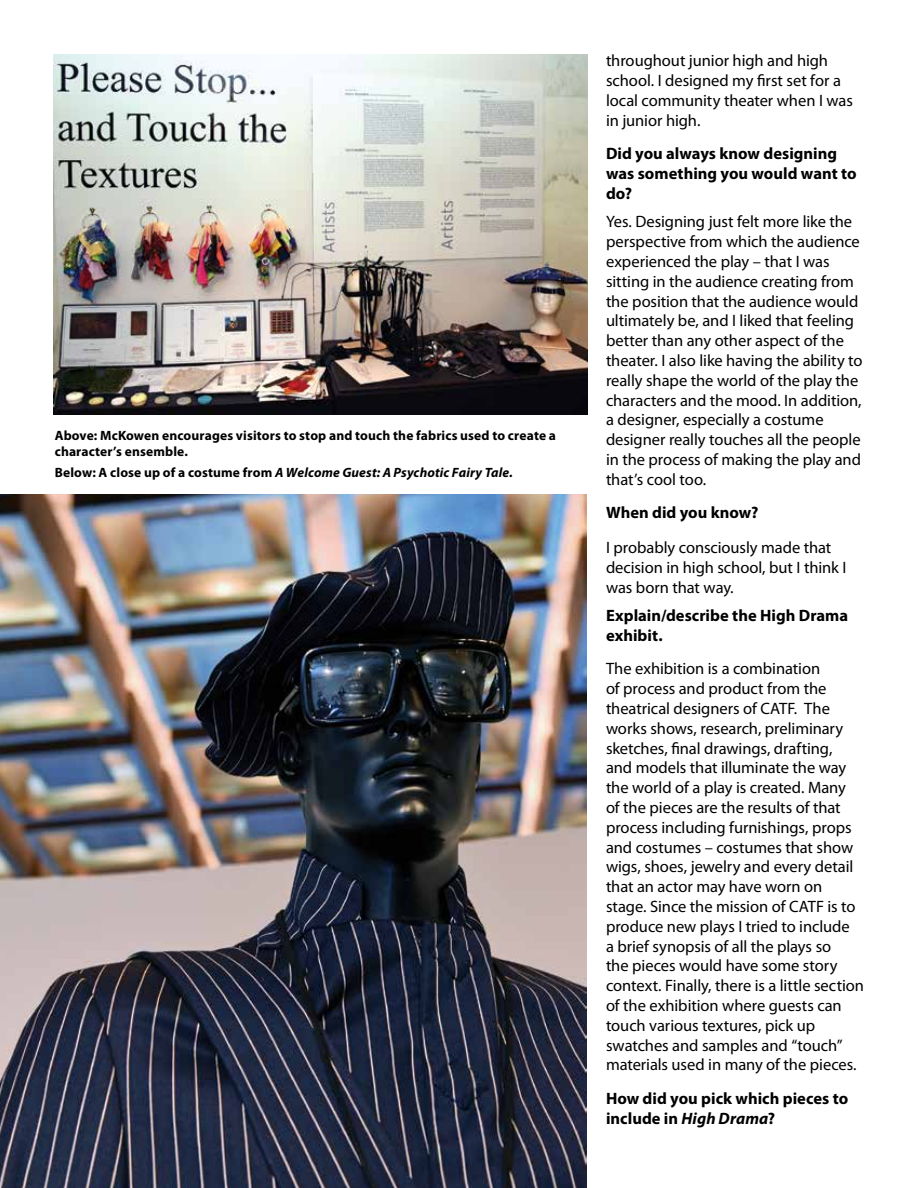
<style>
.page{position:relative;width:918px;height:1188px;background:#fff}
.page>*{position:absolute;margin:0;border:0;box-sizing:border-box;transform-origin:0 0}
.t1{font:16.5px/19.8px "Myriad Pro";letter-spacing:-.005em;color:#000}
.t2{font:700 16.5px/19.8px "Myriad Pro";color:#000}
.t3{font:700 13.5px/16.2px "Myriad Pro";letter-spacing:.01em;color:#000}
.t4{font:italic 700 13.5px "Myriad Pro";letter-spacing:.01em;color:#000}
.s1{font-style:normal}
.s2{font-style:italic}
</style>
<div class="page">
<img style="left:54px;top:54px;width:534px;height:361px">
<img style="left:0;top:494px;width:587px;height:694px">
<p class="t3" style="left:55px;top:427px;width:503px">Above: McKowen encourages visitors to stop and touch the fabrics used to create a character’s ensemble.</p>
<p class="t4" style="left:55px;top:464px;width:460px"><span class="s1">Below: A close up of a costume from</span> A Welcome Guest: A Psychotic Fairy Tale.</p>
<p class="t1" style="left:606px;top:51px;width:248px">throughout junior high and high school. I designed my first set for a local community theater when I was in junior high.</p>
<p class="t2" style="left:606px;top:143px;width:252px">Did you always know designing was something you would want to do?</p>
<p class="t1" style="left:606px;top:212px;width:258px">Yes. Designing just felt more like the perspective from which the audience experienced the play – that I was sitting in the audience creating from the position that the audience would ultimately be, and I liked that feeling better than any other aspect of the theater. I also like having the ability to really shape the world of the play the characters and the mood. In addition, a designer, especially a costume designer really touches all the people in the process of making the play and that’s cool too.</p>
<p class="t2" style="left:606px;top:502px;width:154px">When did you know?</p>
<p class="t1" style="left:606px;top:537px;width:242px">I probably consciously made that decision in high school, but I think I was born that way.</p>
<p class="t2" style="left:606px;top:605px;width:244px">Explain/describe the High Drama exhibit.</p>
<p class="t1" style="left:606px;top:659px;width:260px">The exhibition is a combination<br>of process and product from the theatrical designers of CATF. The works shows, research, preliminary sketches, final drawings, drafting,<br>and models that illuminate the way the world of a play is created. Many<br>of the pieces are the results of that process including furnishings, props and costumes – costumes that show wigs, shoes, jewelry and every detail that an actor may have worn on stage. Since the mission of CATF is to produce new plays I tried to include<br>a brief synopsis of all the plays so<br>the pieces would have some story context. Finally, there is a little section of the exhibition where guests can touch various textures, pick up swatches and samples and “touch” materials used in many of the pieces.</p>
<p class="t2" style="left:606px;top:1088px;width:244px">How did you pick which pieces to include in <span class="s2">High Drama</span>?</p>
</div>
